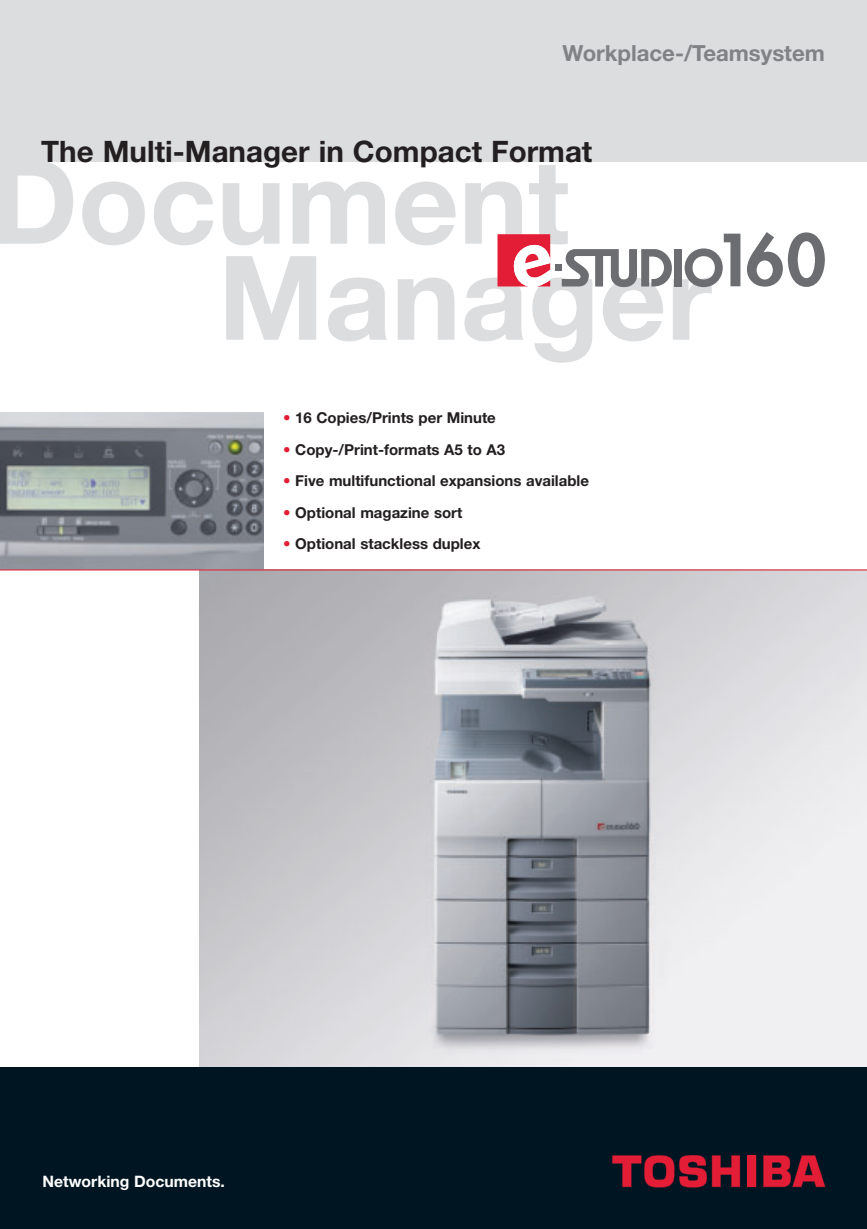
<style>
.page{position:relative;width:867px;height:1229px;background:#fff}
.page>*{position:absolute;margin:0;border:0;box-sizing:border-box;transform-origin:0 0}
.t1{font:700 117px/96px "Helvetica Neue";color:#dcdddf}
.t2{font:700 29.55px "Helvetica Neue";color:#231f20}
.t3{font:700 22.2px "Helvetica Neue";color:#808285}
.t4{font:700 15.75px "Helvetica Neue";color:#fff}
.t5{font:700 15px "Helvetica Neue";color:#231f20}
.s1{color:#e21d35}
</style>
<div class="page">
<hr style="left:0;top:161px;width:1px;height:82px;background:#dcdddf">
<div style="left:0;top:0;width:867px;height:162px;background:#dcdddf"></div>
<img style="left:200px;top:570px;width:667px;height:497px">
<img style="left:0;top:412px;width:264px;height:157px">
<div style="left:0;top:1067px;width:867px;height:161px;background:#001522"></div>
<svg style="left:562px;top:249px;width:110px;height:38px"></svg>
<div style="left:674px;top:249px;width:8px;height:37px;background:#6c6d70"></div>
<div style="left:556px;top:264px;width:6px;height:7px;background:#6c6d70"></div>
<svg style="left:498px;top:234px;width:52px;height:52px"></svg>
<svg style="left:685px;top:234px;width:55px;height:53px"></svg>
<svg style="left:747px;top:232px;width:78px;height:55px"></svg>
<hr style="left:0;top:569px;width:867px;height:1px;background:#e21d35">
<svg style="left:763px;top:1155px;width:62px;height:32px"></svg>
<svg style="left:747px;top:1155px;width:9px;height:32px"></svg>
<svg style="left:612px;top:1155px;width:128px;height:32px"></svg>
<h3 class="t3" style="left:563px;top:45px;width:264px">Workplace-/Teamsystem</h3>
<h2 class="t2" style="left:41px;top:141px;width:553px">The Multi-Manager in Compact Format</h2>
<h1 class="t1" style="left:218px;top:164px;width:495px;text-indent:-227px">Document<br>Manager</h1>
<p class="t5" style="left:283px;top:412px;width:214px"><span class="s1">•</span> 16 Copies/Prints per Minute</p>
<p class="t5" style="left:283px;top:444px;width:223px"><span class="s1">•</span> Copy-/Print-formats A5 to A3</p>
<p class="t5" style="left:283px;top:475px;width:307px"><span class="s1">•</span> Five multifunctional expansions available</p>
<p class="t5" style="left:283px;top:507px;width:181px"><span class="s1">•</span> Optional magazine sort</p>
<p class="t5" style="left:283px;top:538px;width:199px"><span class="s1">•</span> Optional stackless duplex</p>
<p class="t4" style="left:43px;top:1175px;width:184px">Networking Documents.</p>
</div>
